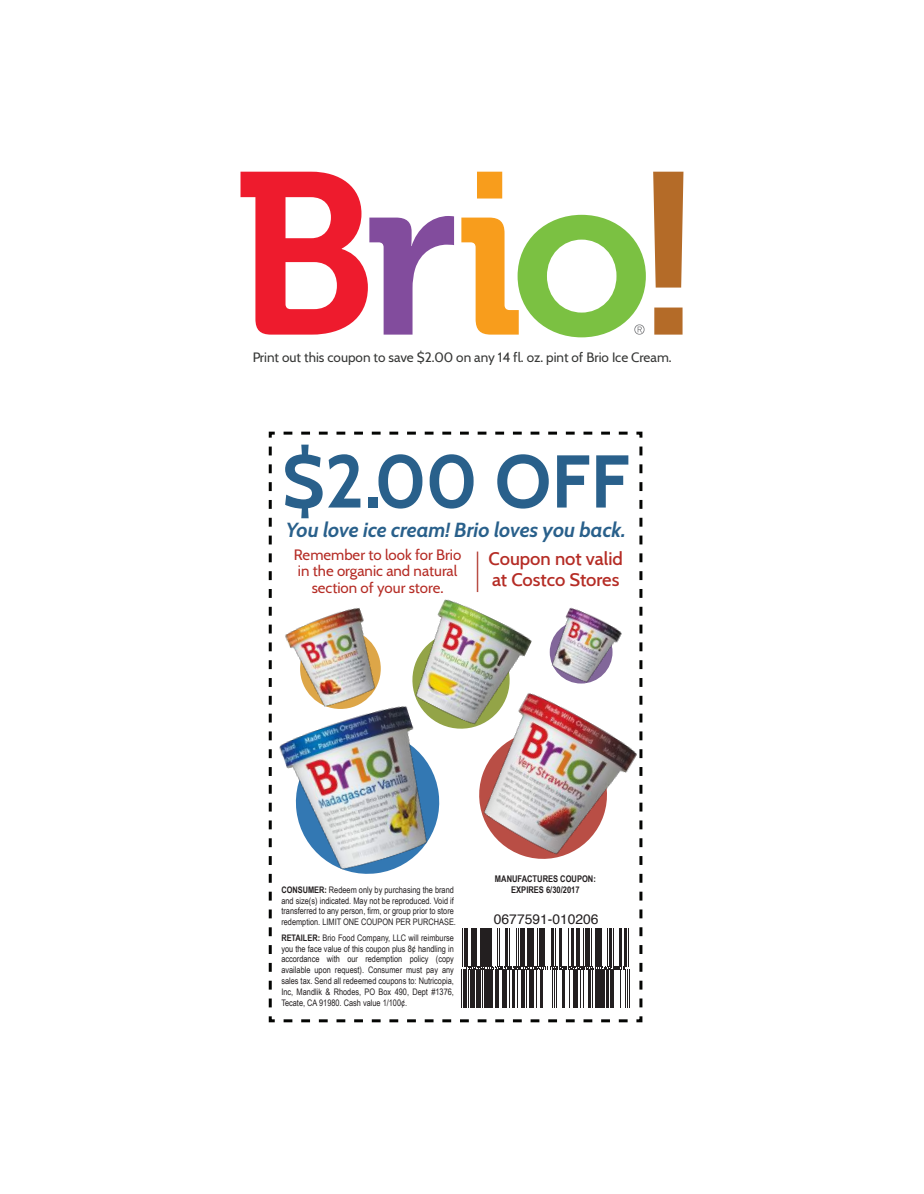
<style>
.page{position:relative;width:924px;height:1194px;background:#fff}
.page>*{position:absolute;margin:0;border:0;box-sizing:border-box;transform-origin:0 0}
.t1{font:700 74.55px "Cabin";color:#29608b}
.t2{font:italic 700 20.25px "Cabin";letter-spacing:-.005em;color:#29608b}
.t3{font:500 18.45px/20.7px "Cabin";color:#b52c25}
.t4{font:15px/16.8px "Cabin";color:#b52c25;text-align:center}
.t5{font:13.8px "Helvetica";color:#231f20}
.t6{font:13.5px "Cabin";color:#040503}
.t7{font:700 9.15px/11.1px "Arial Narrow";color:#231f20;text-align:center}
.t8{font:9px/10.8px "Arial Narrow";color:#231f20}
.s1{font-weight:700}
</style>
<div class="page">
<svg style="left:241px;top:172px;width:213px;height:163px"></svg>
<svg style="left:653px;top:172px;width:30px;height:163px"></svg>
<svg style="left:461px;top:172px;width:185px;height:165px"></svg>
<svg style="left:268px;top:431px;width:375px;height:592px"></svg>
<hr style="left:625px;top:970px;width:1px;height:38px;background:#231f20">
<hr style="left:627px;top:970px;width:1px;height:38px;background:#231f20">
<hr style="left:629px;top:970px;width:1px;height:38px;background:#231f20">
<img style="left:271px;top:590px;width:109px;height:86px">
<img style="left:556px;top:596px;width:80px;height:70px">
<img style="left:482px;top:666px;width:161px;height:235px">
<img style="left:380px;top:579px;width:176px;height:181px">
<img style="left:268px;top:676px;width:214px;height:235px">
<hr style="left:477px;top:552px;width:1px;height:40px;background:#b94e45">
<h3 class="t6" style="left:252px;top:346px;width:421px">Print out this coupon to save $2.00 on any 14 fl. oz. pint of Brio Ice Cream.</h3>
<h1 class="t1" style="left:282px;top:423px;width:350px">$2.00 OFF</h1>
<h2 class="t2" style="left:286px;top:514px;width:341px">You love ice cream! Brio loves you back.</h2>
<h3 class="t4" style="left:294px;top:545px;width:169px">Remember to look for Brio in the organic and natural section of your store.</h3>
<h3 class="t3" style="left:489px;top:547px;width:136px">Coupon not valid at Costco Stores</h3>
<p class="t8" style="left:281px;top:884px;width:176px"><span class="s1">CONSUMER:</span> Redeem only by purchasing the brand and size(s) indicated. May not be reproduced. Void if transferred to any person, firm, or group prior to store redemption. LIMIT ONE COUPON PER PURCHASE.</p>
<p class="t8" style="left:281px;top:932px;width:174px;text-align:justify"><span class="s1">RETAILER:</span> Brio Food Company, LLC will reimburse you the face value of this coupon plus 8¢ handling in accordance with our redemption policy (copy available upon request). Consumer must pay any sales tax. Send all redeemed coupons to: Nutricopia, Inc, Mandlik &amp; Rhodes, PO Box 490, Dept #1376, Tecate, CA 91980. Cash value 1/100¢.</p>
<p class="t7" style="left:495px;top:873px;width:102px">MANUFACTURES COUPON:<br>EXPIRES 6/30/2017</p>
<h3 class="t5" style="left:494px;top:908px;width:106px">0677591-010206</h3>
</div>
